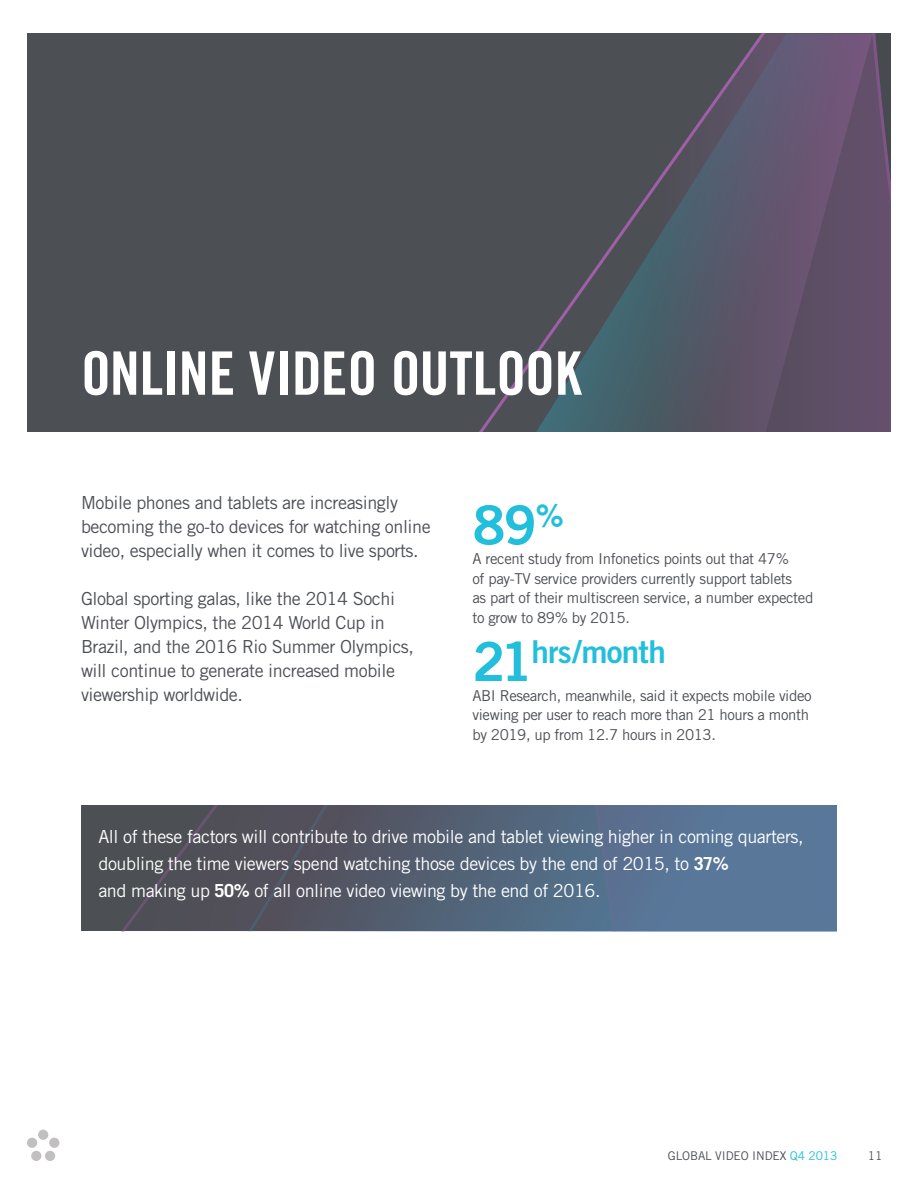
<style>
.page{position:relative;width:918px;height:1188px;background:#fff}
.page>*{position:absolute;margin:0;border:0;box-sizing:border-box;transform-origin:0 0}
.Section_Title{font:60px "Trade Gothic Bold Cond Twenty";color:#fff}
.Paragraph{font:54px "Trade Gothic Bold Two";color:#22bfdc}
.Paragraph-2{font:31.5px "Trade Gothic Bold Two";letter-spacing:-.025em;color:#22bfdc}
.Paragraph-3{font:18px/24px "Trade Gothic";letter-spacing:-.025em;color:#4c4f54}
.Paragraph-4{font:18px/27px "Trade Gothic";letter-spacing:-.025em;color:#fff}
.Paragraph-5{font:15px/19.5px "Trade Gothic";letter-spacing:-.025em;color:#4c4f54}
.t1{font:12px "Trade Gothic";letter-spacing:-.01em;color:#4c4f54}
.s1{font-size:54px}
.s2{font-weight:700}
.s3{color:#22bfdc}
</style>
<div class="page">
<div style="left:38px;top:1130px;width:10px;height:10px;background:#c2bfc1;border-radius:50%"></div>
<div style="left:27px;top:1138px;width:10px;height:10px;background:#c2bfc1;border-radius:50%"></div>
<div style="left:31px;top:1151px;width:10px;height:10px;background:#c2bfc1;border-radius:50%"></div>
<div style="left:45px;top:1151px;width:10px;height:10px;background:#c2bfc1;border-radius:50%"></div>
<div style="left:49px;top:1138px;width:10px;height:10px;background:#c2bfc1;border-radius:50%"></div>
<div style="left:27px;top:33px;width:447px;height:399px;background:#4c4f54"></div>
<svg style="left:474px;top:33px;width:292px;height:399px;background:#4f535d"></svg>
<svg style="left:766px;top:33px;width:125px;height:399px;background:#63516c"></svg>
<div style="left:81px;top:806px;width:713px;height:126px;background:#4c4f54"></div>
<svg style="left:104px;top:806px;width:403px;height:126px"></svg>
<svg style="left:507px;top:806px;width:329px;height:126px;background:#577392"></svg>
<p class="Section_Title" style="left:81px;top:337px;width:502px">ONLINE VIDEO OUTLOOK</p>
<p class="Paragraph-3" style="left:81px;top:490px;width:351px">Mobile phones and tablets are increasingly becoming the go-to devices for watching online video, especially when it comes to live sports.</p>
<p class="Paragraph-3" style="left:81px;top:586px;width:334px">Global sporting galas, like the 2014 Sochi Winter Olympics, the 2014 World Cup in Brazil, and the 2016 Rio Summer Olympics, will continue to generate increased mobile viewership worldwide.</p>
<p class="Paragraph" style="left:472px;top:492px;width:93px">89<sup>%</sup></p>
<p class="Paragraph-5" style="left:472px;top:549px;width:342px">A recent study from Infonetics points out that 47%<br>of pay-TV service providers currently support tablets<br>as part of their multiscreen service, a number expected to grow to 89% by 2015.</p>
<p class="Paragraph-2" style="left:472px;top:632px;width:195px"><span class="s1">21</span>hrs/month</p>
<p class="Paragraph-5" style="left:472px;top:685px;width:341px">ABI Research, meanwhile, said it expects mobile video viewing per user to reach more than 21 hours a month by 2019, up from 12.7 hours in 2013.</p>
<p class="Paragraph-4" style="left:98px;top:823px;width:707px">All of these factors will contribute to drive mobile and tablet viewing higher in coming quarters, doubling the time viewers spend watching those devices by the end of 2015, to <span class="s2">37%<br></span>and making up <span class="s2">50%</span> of all online video viewing by the end of 2016.</p>
<p class="t1" style="left:668px;top:1148px;width:171px">GLOBAL VIDEO INDEX <span class="s3">Q4 2013</span></p>
<p class="t1" style="left:868px;top:1148px;width:16px">11</p>
</div>
